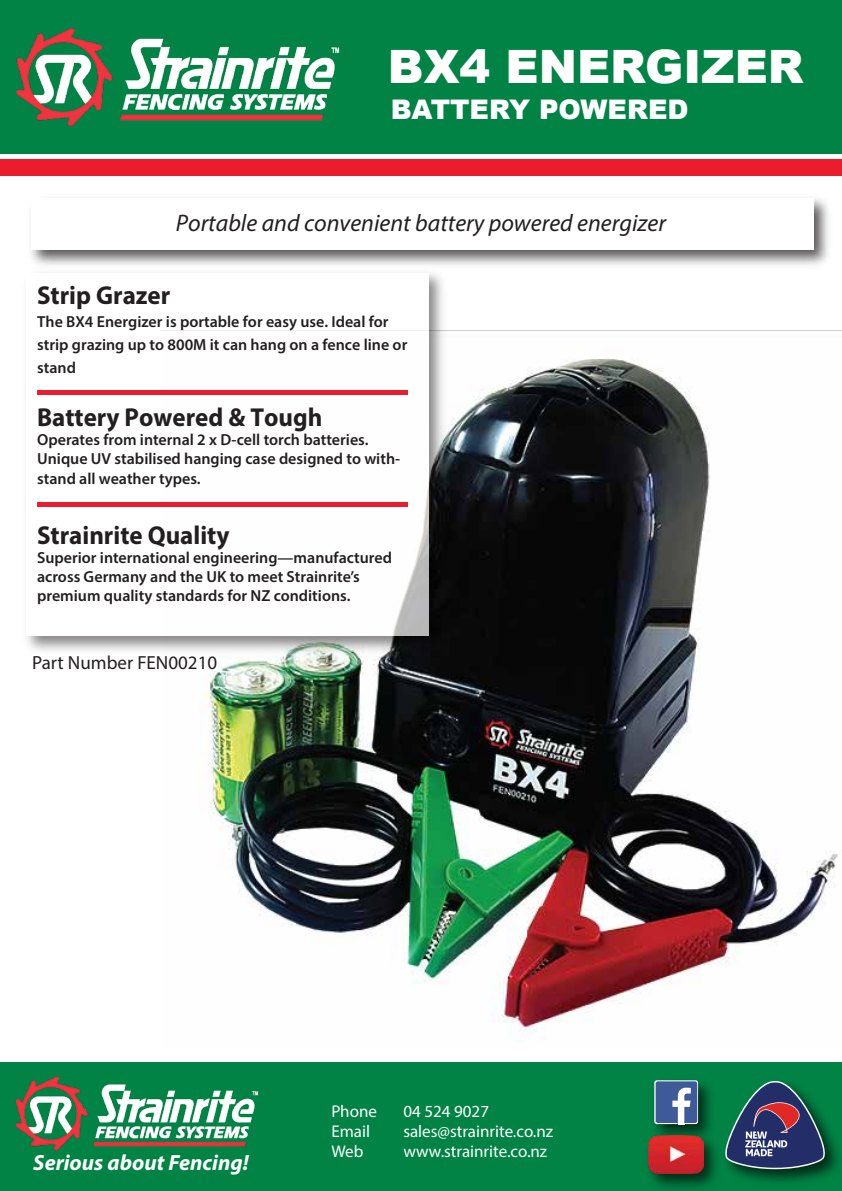
<style>
.page{position:relative;width:842px;height:1191px;background:#fff}
.page>*{position:absolute;margin:0;border:0;box-sizing:border-box;transform-origin:0 0}
.t1{font:900 46px "Arial";color:#fff}
.t2{font:900 27px "Arial";color:#fff}
.t3{font:700 26px "Myriad Pro";color:#231f20;scale:.96 1}
.t4{font:italic 24px "Myriad Pro";color:#231f20}
.t5{font:italic 700 22px "Myriad Pro";color:#fff}
.t6{font:19px "Myriad Pro";color:#231f20}
.t7{font:17px "Myriad Pro";color:#fff}
.t8{font:600 16px/19.2px "Myriad Pro";color:#231f20}
</style>
<div class="page">
<img style="left:31px;top:198px;width:798px;height:67px">
<div style="left:31px;top:199px;width:782px;height:51px;background:#fff"></div>
<div style="left:0;top:159px;width:842px;height:16px;background:#e91d2d"></div>
<div style="left:0;top:0;width:842px;height:153px;background:#008345"></div>
<div style="left:0;top:1062px;width:842px;height:129px;background:#008345"></div>
<img style="left:729px;top:1126px;width:109px;height:57px">
<svg style="left:726px;top:1081px;width:101px;height:88px"></svg>
<img style="left:16px;top:28px;width:324px;height:99px">
<img style="left:648px;top:1082px;width:78px;height:106px">
<svg style="left:654px;top:1080px;width:44px;height:44px;background:#6f85b1"></svg>
<img style="left:649px;top:1135px;width:54px;height:38px">
<img style="left:15px;top:1076px;width:244px;height:75px">
<img style="left:201px;top:330px;width:641px;height:712px">
<img style="left:26px;top:272px;width:425px;height:386px">
<div style="left:27px;top:273px;width:402px;height:363px;background:#fff"></div>
<div style="left:37px;top:390px;width:371px;height:5px;background:#e91d2d"></div>
<hr style="left:37px;top:503px;width:371px;height:4px;background:#e91d2d">
<h1 class="t1" style="left:388px;top:33px;width:417px">BX4 ENERGIZER</h1>
<h2 class="t2" style="left:391px;top:90px;width:299px">BATTERY POWERED</h2>
<h3 class="t4" style="left:176px;top:208px;width:491px">Portable and convenient battery powered energizer</h3>
<h3 class="t3" style="left:37px;top:278px;width:140px">Strip Grazer</h3>
<p class="t8" style="left:37px;top:310px;width:372px;line-height:23px">The BX4 Energizer is portable for easy use. Ideal for strip grazing up to 800M it can hang on a fence line or stand</p>
<h3 class="t3" style="left:37px;top:400px;width:299px">Battery Powered &amp; Tough</h3>
<p class="t8" style="left:37px;top:430px;width:365px">Operates from internal 2 x D-cell torch batteries.<br>Unique UV stabilised hanging case designed to with&shy;stand all weather types.</p>
<h3 class="t3" style="left:37px;top:518px;width:202px">Strainrite Quality</h3>
<p class="t8" style="left:37px;top:547px;width:356px">Superior international engineering—manufactured across Germany and the UK to meet Strainrite’s premium quality standards for NZ conditions.</p>
<p class="t6" style="left:32px;top:651px;width:186px">Part Number FEN00210</p>
<h3 class="t5" style="left:33px;top:1148px;width:217px">Serious about Fencing!</h3>
<p class="t7" style="left:331px;top:1100px;width:47px">Phone</p>
<p class="t7" style="left:403px;top:1100px;width:87px">04 524 9027</p>
<p class="t7" style="left:331px;top:1120px;width:40px">Email</p>
<p class="t7" style="left:403px;top:1120px;width:151px">sales@strainrite.co.nz</p>
<p class="t7" style="left:331px;top:1141px;width:34px">Web</p>
<p class="t7" style="left:403px;top:1141px;width:145px">www.strainrite.co.nz</p>
</div>
